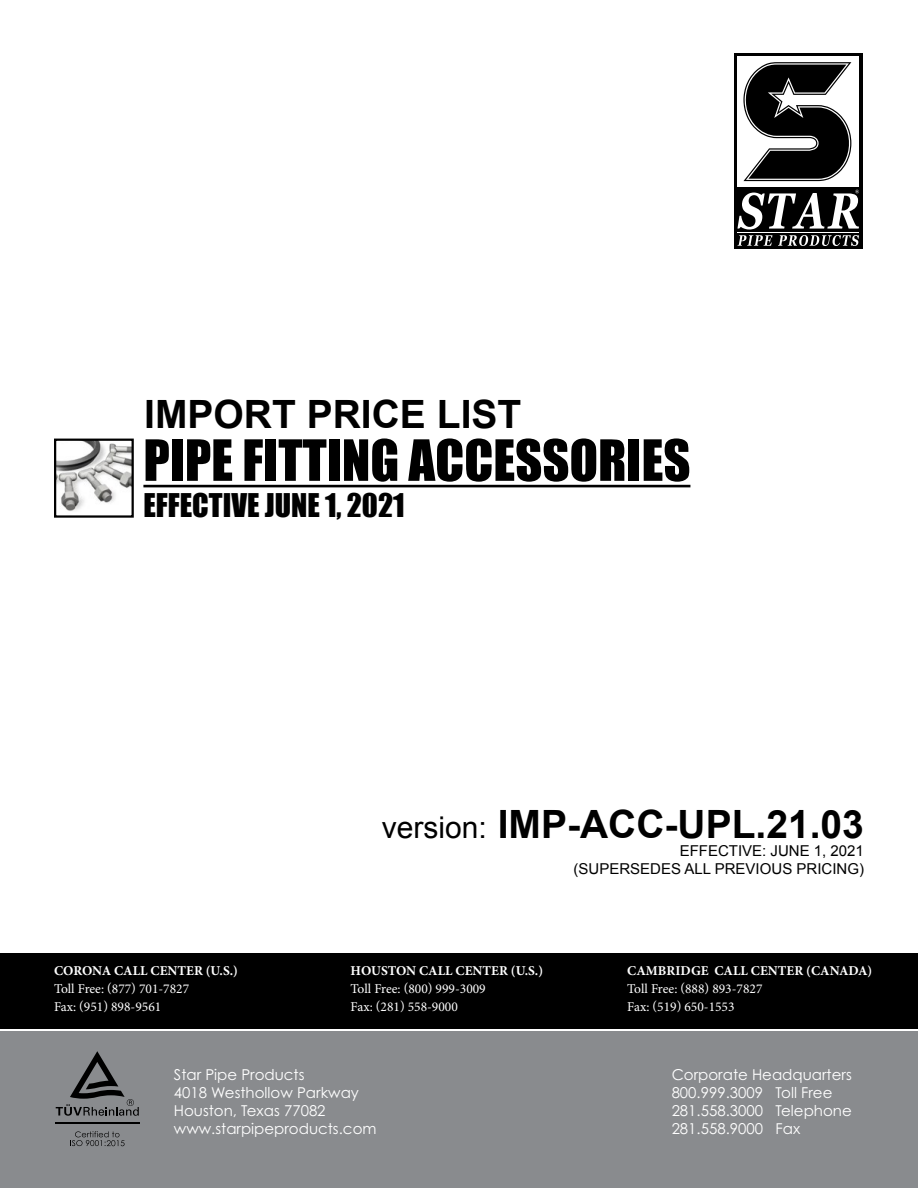
<style>
.page{position:relative;width:918px;height:1188px;background:#fff}
.page>*{position:absolute;margin:0;border:0;box-sizing:border-box;transform-origin:0 0}
.t1{font:52.5px "Impact";color:#000}
.t2{font:700 39px "Arial";color:#000}
.t3{font:30px "Impact";color:#000}
.t4{font:15px/18px "Century Gothic Pro";color:#fff}
.t5{font:15px/18px "Arial";color:#000;text-align:right}
.t6{font:13.5px/18px "Minion Pro";color:#fff}
.t7{font:700 13.5px "Minion Pro";color:#fff}
.s1{font-weight:400;font-size:30px}
</style>
<div class="page">
<div style="left:0;top:1031px;width:918px;height:157px;background:#898b8e"></div>
<div style="left:0;top:953px;width:918px;height:75px;background:#000"></div>
<svg style="left:862px;top:53px;width:1px;height:196px"></svg>
<div style="left:734px;top:53px;width:128px;height:196px;background:#000"></div>
<div style="left:737px;top:56px;width:122px;height:131px;background:#fff"></div>
<svg style="left:737px;top:190px;width:122px;height:56px"></svg>
<hr style="left:737px;top:232px;width:122px;height:1px;background:#fff">
<svg style="left:743px;top:62px;width:109px;height:119px"></svg>
<hr style="left:0;top:1027px;width:918px;height:2px;background:#000">
<hr style="left:143px;top:485px;width:547px;height:2px;background:#000">
<img style="left:57px;top:442px;width:74px;height:69px">
<div style="left:54px;top:439px;width:80px;height:79px;border:2px solid #000"></div>
<hr style="left:55px;top:1122px;width:85px;height:1px;background:#000">
<svg style="left:56px;top:1051px;width:83px;height:65px"></svg>
<svg style="left:70px;top:1131px;width:55px;height:15px"></svg>
<h2 class="t2" style="left:144px;top:389px;width:379px">IMPORT PRICE LIST</h2>
<h1 class="t1" style="left:143px;top:420px;width:549px">PIPE FITTING ACCESSORIES</h1>
<h3 class="t3" style="left:143px;top:482px;width:263px">EFFECTIVE JUNE 1, 2021</h3>
<p class="t7" style="left:54px;top:962px;width:186px">CORONA CALL CENTER (U.S.)</p>
<p class="t6" style="left:54px;top:980px;width:137px">Toll Free: (877) 701-7827<br>Fax: (951) 898-9561</p>
<h2 class="t2" style="left:382px;top:799px;width:484px"><span class="s1">version:</span> IMP-ACC-UPL.21.03</h2>
<p class="t5" style="left:574px;top:842px;width:292px">EFFECTIVE: JUNE 1, 2021 (SUPERSEDES ALL PREVIOUS PRICING)</p>
<p class="t7" style="left:351px;top:962px;width:194px">HOUSTON CALL CENTER (U.S.)</p>
<p class="t6" style="left:351px;top:980px;width:137px">Toll Free: (800) 999-3009<br>Fax: (281) 558-9000</p>
<p class="t7" style="left:627px;top:962px;width:247px">CAMBRIDGE CALL CENTER (CANADA)</p>
<p class="t6" style="left:627px;top:980px;width:137px">Toll Free: (888) 893-7827<br>Fax: (519) 650-1553</p>
<p class="t4" style="left:174px;top:1066px;width:204px">Star Pipe Products<br>4018 Westhollow Parkway<br>Houston, Texas 77082 www.starpipeproducts.com</p>
<p class="t4" style="left:672px;top:1066px;width:182px">Corporate Headquarters<br>800.999.3009 Toll Free<br>281.558.3000 Telephone<br>281.558.9000 Fax</p>
</div>
